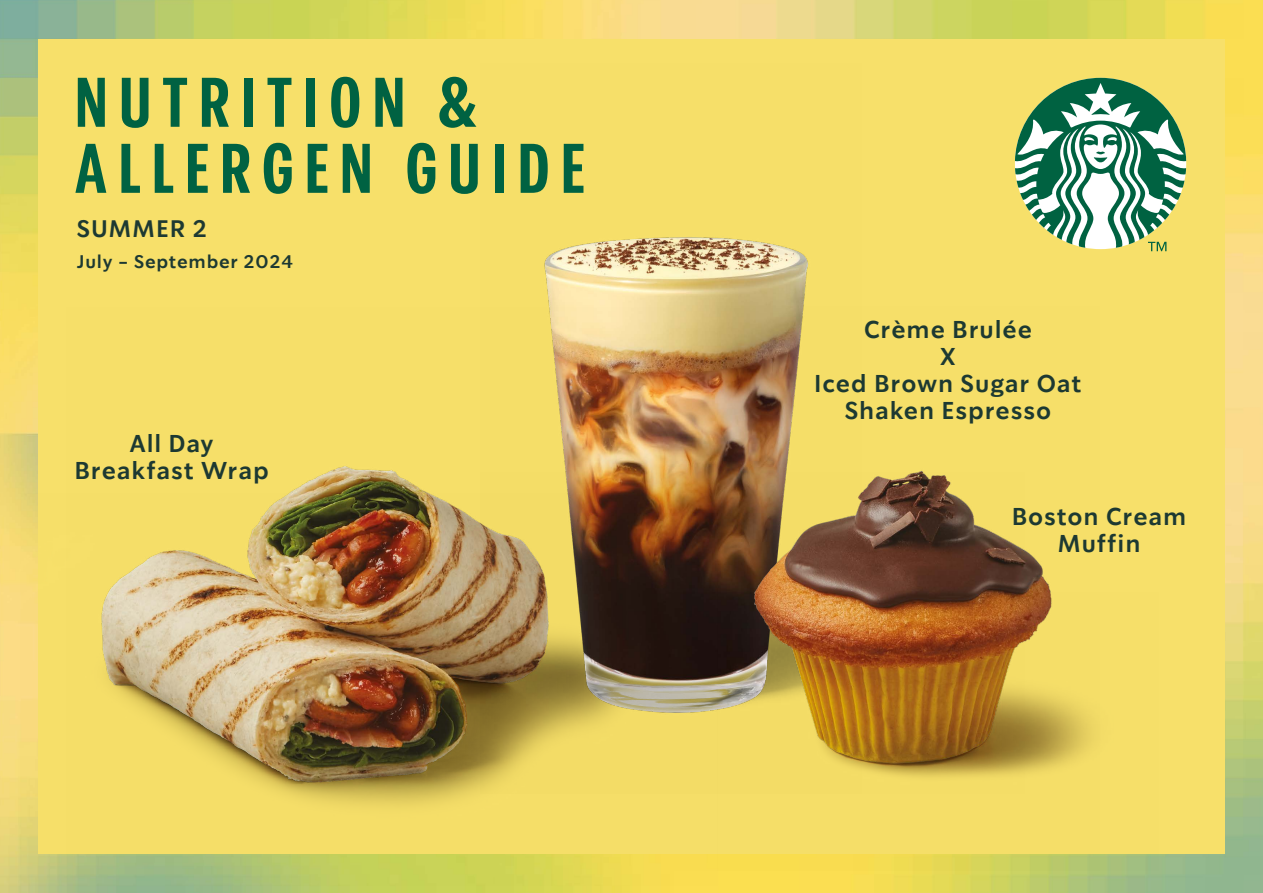
<style>
.page{position:relative;width:1263px;height:893px;background:#fff}
.page>*{position:absolute;margin:0;border:0;box-sizing:border-box;transform-origin:0 0}
.t1{font:700 69px/66px "Pike";letter-spacing:.135em;color:#006242}
.t2{font:600 24px/27px "So Do Sans";letter-spacing:.035em;color:#1d3932;text-align:center}
.t3{font:600 23.55px "So Do Sans";letter-spacing:.04em;color:#1d3932}
.t4{font:600 18px "So Do Sans";letter-spacing:.04em;color:#1d3932}
</style>
<div class="page">
<img style="left:0;top:0;width:1263px;height:893px">
<div style="left:38px;top:39px;width:1187px;height:814px;background:#f7e06a"></div>
<img style="left:20px;top:493px;width:697px;height:392px">
<img style="left:544px;top:237px;width:264px;height:556px">
<img style="left:675px;top:593px;width:484px;height:277px">
<img style="left:717px;top:306px;width:382px;height:564px">
<img style="left:67px;top:308px;width:606px;height:585px">
<svg style="left:1015px;top:78px;width:171px;height:173px"></svg>
<h1 class="t1" style="left:74px;top:70px;width:513px">NUTRITION &amp;<br>ALLERGEN GUIDE</h1>
<p class="t3" style="left:77px;top:215px;width:132px">SUMMER 2</p>
<p class="t4" style="left:77px;top:251px;width:218px">July - September 2024</p>
<p class="t2" style="left:74px;top:430px;width:196px">All Day<br>Breakfast Wrap</p>
<p class="t2" style="left:814px;top:316px;width:269px">Crème Brulée<br>X<br>Iced Brown Sugar Oat<br>Shaken Espresso</p>
<p class="t2" style="left:1012px;top:503px;width:176px">Boston Cream<br>Muffin</p>
</div>
